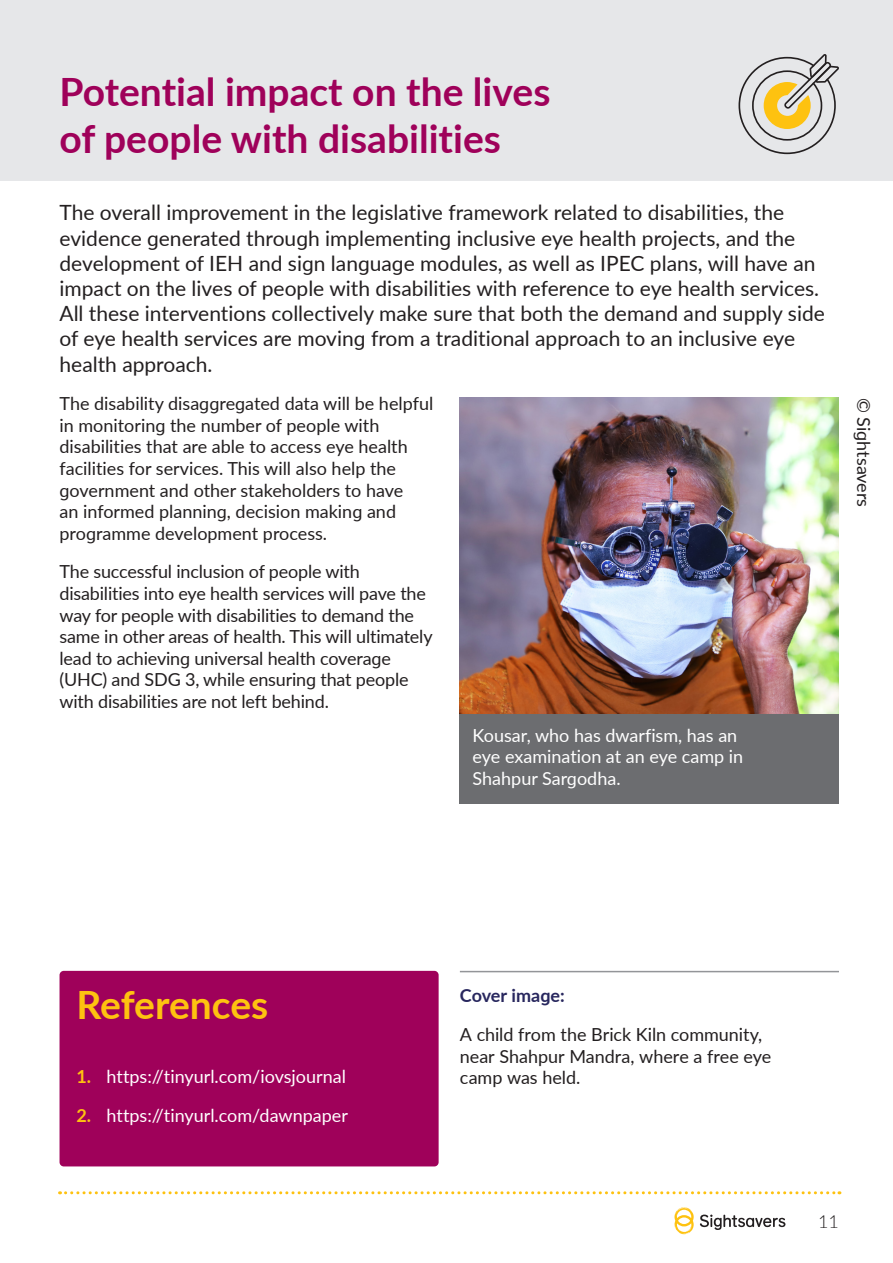
<style>
.page{position:relative;width:893px;height:1263px;background:#fff}
.page>*{position:absolute;margin:0;border:0;box-sizing:border-box;transform-origin:0 0}
.t1{font:700 39px/46.8px "Lato";color:#9f015a}
.t2{font:700 39px "Lato";letter-spacing:-.01em;color:#fec210}
.Standfirst{font:21px/25.2px "Lato";color:#231f20}
.Copyrights{font:18px/21.6px "Lato";letter-spacing:-.01em;color:#231f20}
.t3{font:18px/21.6px "Lato";color:#fff}
.t4{font:700 18px "Lato";color:#28275e}
.t5{font:300 18px "Lato";color:#231f20}
.s1{font-weight:700;color:#fec210}
</style>
<div class="page">
<div style="left:0;top:0;width:893px;height:180px;background:#e6e7e9"></div>
<div style="left:60px;top:971px;width:379px;height:195px;background:#9f015a;border-radius:4px"></div>
<svg style="left:738px;top:54px;width:101px;height:100px"></svg>
<img style="left:460px;top:398px;width:379px;height:316px">
<div style="left:460px;top:714px;width:379px;height:90px;background:#6c6d70"></div>
<hr style="left:460px;top:971px;width:379px;height:1px;background:#939598">
<svg style="left:60px;top:1191px;width:780px;height:3px"></svg>
<svg style="left:674px;top:1207px;width:20px;height:27px"></svg>
<svg style="left:700px;top:1214px;width:85px;height:16px"></svg>
<h2 class="t1" style="left:60px;top:67px;width:493px">Potential impact on the lives of people with disabilities</h2>
<p class="Standfirst" style="left:60px;top:199px;width:767px">The overall improvement in the legislative framework related to disabilities, the evidence generated through implementing inclusive eye health projects, and the development of IEH and sign language modules, as well as IPEC plans, will have an impact on the lives of people with disabilities with reference to eye health services.<br>All these interventions collectively make sure that both the demand and supply side of eye health services are moving from a traditional approach to an inclusive eye health approach.</p>
<p class="Copyrights" style="left:60px;top:392px;width:375px">The disability disaggregated data will be helpful in monitoring the number of people with disabilities that are able to access eye health facilities for services. This will also help the government and other stakeholders to have<br>an informed planning, decision making and programme development process.</p>
<p class="Copyrights" style="left:60px;top:560px;width:375px">The successful inclusion of people with disabilities into eye health services will pave the way for people with disabilities to demand the same in other areas of health. This will ultimately lead to achieving universal health coverage (UHC) and SDG 3, while ensuring that people with disabilities are not left behind.</p>
<p class="t3" style="left:473px;top:724px;width:272px">Kousar, who has dwarfism, has an eye examination at an eye camp in<br>Shahpur Sargodha.</p>
<p class="Copyrights" style="left:875px;top:398px;width:111px;rotate:90deg">© Sightsavers</p>
<h2 class="t2" style="left:77px;top:976px;width:193px">References</h2>
<p class="t3" style="left:77px;top:1065px;width:271px"><span class="s1">1.</span> https://tinyurl.com/iovsjournal</p>
<p class="t3" style="left:77px;top:1104px;width:273px"><span class="s1">2.</span> https://tinyurl.com/dawnpaper</p>
<h4 class="t4" style="left:460px;top:982px;width:106px">Cover image:</h4>
<p class="Copyrights" style="left:460px;top:1023px;width:313px">A child from the Brick Kiln community, near Shahpur Mandra, where a free eye camp was held.</p>
<p class="t5" style="left:818px;top:1208px;width:22px">11</p>
</div>
